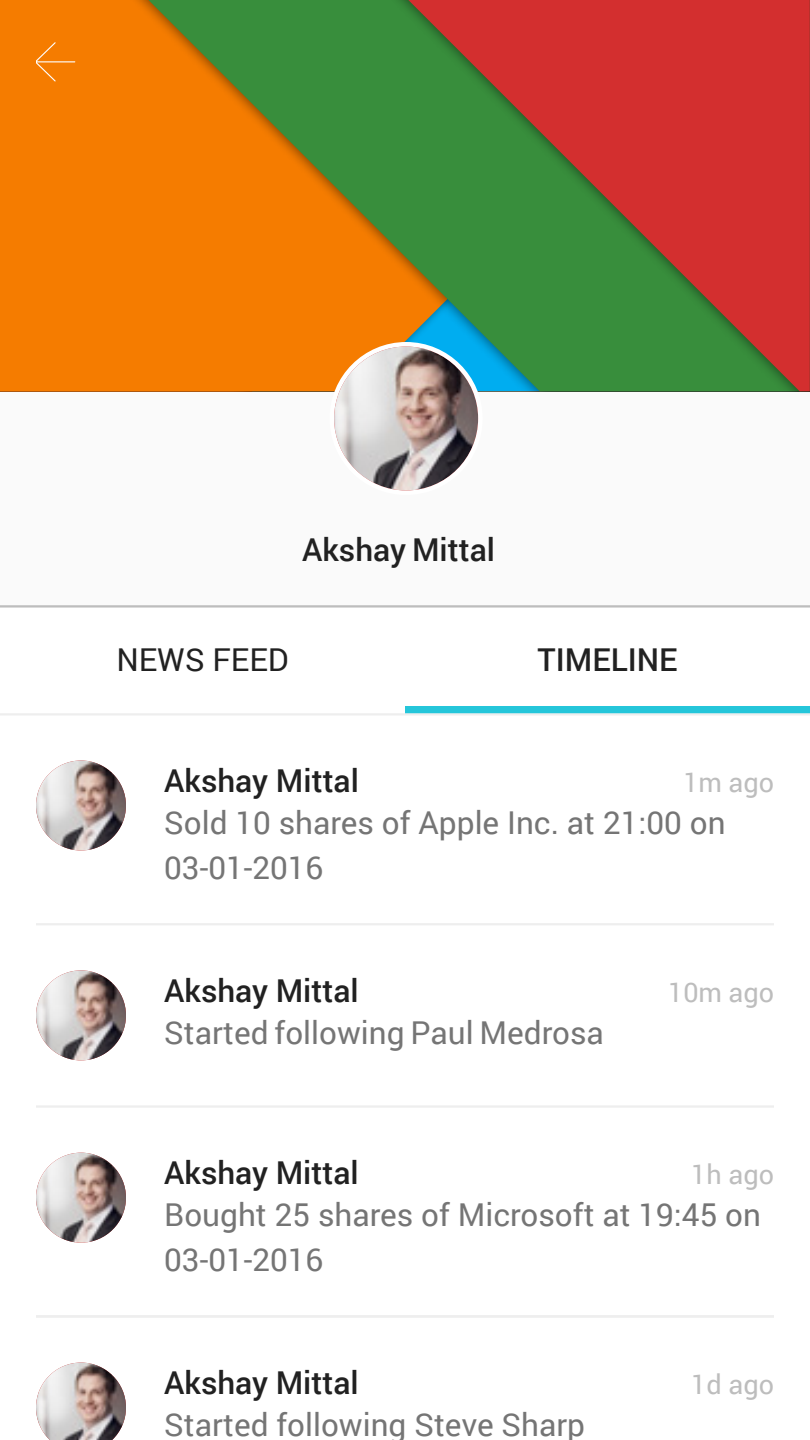
<style>
.page{position:relative;width:810px;height:1440px;background:#fff}
.page>*{position:absolute;margin:0;border:0;box-sizing:border-box;transform-origin:0 0}
.t1{font:31.5px/45px "Roboto";color:#757575}
.t2{font:500 31.5px "Roboto";color:#212121}
.t3{font:31.5px "Roboto";color:#212121}
.t4{font:27px "Roboto";color:#bdbdbd}
</style>
<div class="page">
<div style="left:0;top:0;width:810px;height:608px;background:#fafafa"></div>
<div style="left:0;top:0;width:89px;height:391px;background:#f57c00"></div>
<div style="left:89px;top:0;width:721px;height:391px;background:#f57c00"></div>
<svg style="left:148px;top:0;width:221px;height:391px"></svg>
<div style="left:369px;top:0;width:441px;height:391px;background:#000;opacity:.5"></div>
<svg style="left:408px;top:0;width:402px;height:391px;background:#885c39"></svg>
<div style="left:405px;top:706px;width:405px;height:10px;background:#25c6da"></div>
<hr style="left:0;top:713px;width:810px;height:3px;background:#eee">
<hr style="left:36px;top:923px;width:738px;height:2px;background:#eee">
<hr style="left:0;top:605px;width:810px;height:3px;background:#bdbdbd">
<svg style="left:332px;top:344px;width:148px;height:149px"></svg>
<img style="left:334px;top:346px;width:144px;height:144px;border-radius:72px">
<div style="left:330px;top:342px;width:153px;height:153px;border:4px solid #fff;border-radius:50%"></div>
<img style="left:36px;top:760px;width:90px;height:90px;border-radius:45px">
<img style="left:36px;top:970px;width:90px;height:90px;border-radius:45px">
<img style="left:36px;top:1153px;width:90px;height:90px;border-radius:45px">
<hr style="left:36px;top:1105px;width:738px;height:3px;background:#eee">
<img style="left:36px;top:1363px;width:90px;height:77px">
<hr style="left:36px;top:1315px;width:738px;height:3px;background:#eee">
<svg style="left:35px;top:41px;width:22px;height:42px"></svg>
<hr style="left:37px;top:61px;width:38px;height:1px;background:#fff">
<p class="t2" style="left:302px;top:528px;width:194px">Akshay Mittal</p>
<p class="t3" style="left:116px;top:637px;width:174px">N EWS FEED</p>
<p class="t2" style="left:538px;top:637px;width:19px">Time</p>
<p class="t2" style="left:611px;top:637px;width:34px">Line</p>
<p class="t2" style="left:164px;top:759px;width:196px">Akshay Mittal</p>
<p class="t4" style="left:683px;top:764px;width:92px">1m ago</p>
<p class="t1" style="left:164px;top:799px;width:563px">Sold 10 shares of Apple Inc. at 21:00 on<br>03-01-2016</p>
<p class="t2" style="left:164px;top:969px;width:196px">Akshay Mittal</p>
<p class="t4" style="left:668px;top:973px;width:107px">10m ago</p>
<p class="t1" style="left:164px;top:1009px;width:441px">Started following Paul Medrosa</p>
<p class="t2" style="left:164px;top:1151px;width:196px">Akshay Mittal</p>
<p class="t4" style="left:691px;top:1156px;width:84px">1h ago</p>
<p class="t1" style="left:164px;top:1191px;width:598px">Bought 25 shares of Microsoft at 19:45 on<br>03-01-2016</p>
<p class="t2" style="left:164px;top:1361px;width:196px">Akshay Mittal</p>
<p class="t4" style="left:691px;top:1366px;width:84px">1d ago</p>
<p class="t1" style="left:164px;top:1401px;width:422px">Started following Steve Sharp</p>
</div>
